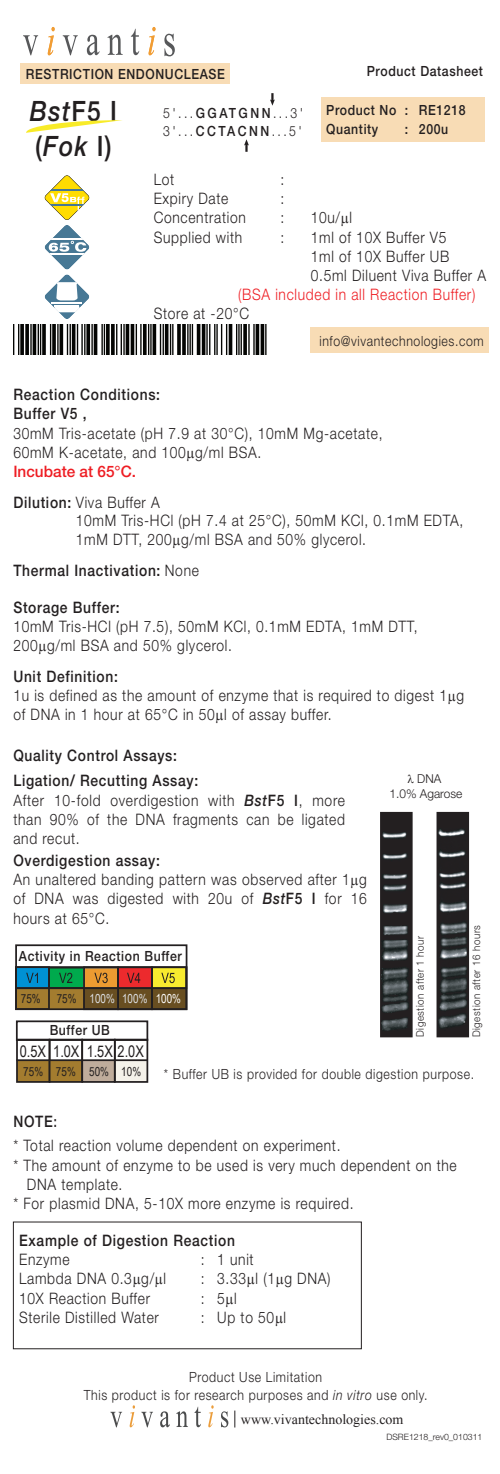
<style>
.page{position:relative;width:500px;height:1474px;background:#fff}
.page>*{position:absolute;margin:0;border:0;box-sizing:border-box;transform-origin:0 0}
.t1{font:italic 500 28.18px/35.2px "Helvetica Neue";color:#231f20;scale:.87 1}
.t2{font:16.1px "Arial Narrow";color:#231f20}
.t3{font:300 15.75px/19.2px "Helvetica Neue";letter-spacing:.05em;color:#231f20;scale:.87 1}
.t4{font:500 15.75px/19.2px "Helvetica Neue";letter-spacing:.05em;color:#231f20;scale:.87 1}
.t5{font:300 15.75px "Helvetica Neue";letter-spacing:.05em;color:#ee1d23;scale:.87 1}
.t6{font:500 15.75px "Helvetica Neue";color:#ee1d23}
.t7{font:300 14px/17.5px "Helvetica Neue";letter-spacing:.05em;color:#231f20;scale:.87 1}
.t8{font:500 14px/19.2px "Helvetica Neue";letter-spacing:.05em;color:#231f20;scale:.87 1}
.t9{font:14px "Times New Roman";color:#231f20}
.t10{font:12.42px "Arial Narrow";color:#231f20}
.t11{font:12.42px "Arial Narrow";color:#dee1e5}
.t12{font:300 12.25px/14.7px "Helvetica Neue";color:#231f20;text-align:center}
.t13{font:300 10.5px "Helvetica Neue";letter-spacing:.05em;color:#231f20;scale:.93 1}
.t14{font:300 8.75px "Helvetica Neue";color:#231f20}
.s1{font-style:normal}
.s2{font-weight:500}
.s3{font-weight:300}
.s4{font-weight:500;font-style:italic}
.s5{color:#231f20}
.s6{color:#fff}
.s7{font-family:"Arial Narrow";font-weight:700;font-size:15.4px}
.s8{font-style:italic}
</style>
<div class="page">
<div style="left:438px;top:812px;width:31px;height:224px;background:#231f20"></div>
<div style="left:380px;top:812px;width:32px;height:225px;border:2px solid #231f20"></div>
<div style="left:436px;top:812px;width:33px;height:225px;border:2px solid #231f20"></div>
<div style="left:381px;top:812px;width:30px;height:224px;background:#231f20"></div>
<img style="left:381px;top:832px;width:28px;height:199px">
<img style="left:438px;top:828px;width:28px;height:202px">
<div style="left:310px;top:327px;width:178px;height:26px;background:#f8dcb5"></div>
<div style="left:21px;top:63px;width:209px;height:20px;background:#f8dcb5"></div>
<svg style="left:23px;top:35px;width:15px;height:20px"></svg>
<svg style="left:63px;top:35px;width:15px;height:20px"></svg>
<svg style="left:87px;top:35px;width:12px;height:20px"></svg>
<svg style="left:107px;top:35px;width:16px;height:20px"></svg>
<svg style="left:131px;top:29px;width:8px;height:26px"></svg>
<svg style="left:164px;top:34px;width:11px;height:22px"></svg>
<svg style="left:48px;top:27px;width:7px;height:28px"></svg>
<svg style="left:149px;top:27px;width:6px;height:28px"></svg>
<svg style="left:26px;top:120px;width:96px;height:13px"></svg>
<svg style="left:244px;top:139px;width:5px;height:13px"></svg>
<svg style="left:270px;top:93px;width:5px;height:13px"></svg>
<div style="left:321px;top:98px;width:163px;height:44px;background:#f8dcb5"></div>
<div style="left:152px;top:967px;width:34px;height:20px;background:#f8eb2f"></div>
<div style="left:118px;top:967px;width:34px;height:21px;background:#ec2a2d"></div>
<div style="left:16px;top:967px;width:33px;height:20px;background:#0091d4"></div>
<div style="left:48px;top:966px;width:37px;height:23px;background:#00aa4d"></div>
<div style="left:83px;top:966px;width:36px;height:23px;background:#ec9b31"></div>
<div style="left:50px;top:988px;width:34px;height:20px;background:#a37c2f"></div>
<svg style="left:127px;top:972px;width:13px;height:11px"></svg>
<div style="left:152px;top:988px;width:34px;height:21px;background:#684e21"></div>
<div style="left:118px;top:988px;width:34px;height:21px;background:#684e21"></div>
<div style="left:83px;top:988px;width:34px;height:21px;background:#684e21"></div>
<div style="left:16px;top:988px;width:33px;height:21px;background:#a37c2f"></div>
<svg style="left:161px;top:972px;width:14px;height:11px"></svg>
<div style="left:15px;top:966px;width:172px;height:23px;border:2px solid #231f20"></div>
<hr style="left:15px;top:987px;width:171px;height:2px;background:#231f20">
<div style="left:15px;top:966px;width:35px;height:43px;border:2px solid #231f20"></div>
<div style="left:83px;top:966px;width:36px;height:44px;border:2px solid #231f20"></div>
<div style="left:117px;top:966px;width:36px;height:44px;border:2px solid #231f20"></div>
<div style="left:151px;top:966px;width:36px;height:44px;border:2px solid #231f20"></div>
<svg style="left:26px;top:972px;width:12px;height:11px"></svg>
<svg style="left:59px;top:972px;width:13px;height:11px"></svg>
<svg style="left:94px;top:972px;width:14px;height:11px"></svg>
<div style="left:15px;top:944px;width:172px;height:66px;border:2px solid #231f20"></div>
<div style="left:17px;top:1060px;width:33px;height:21px;background:#a37c2f"></div>
<div style="left:16px;top:1038px;width:34px;height:44px;border:2px solid #231f20"></div>
<div style="left:50px;top:1060px;width:32px;height:21px;background:#a37c2f"></div>
<div style="left:49px;top:1038px;width:34px;height:44px;border:2px solid #231f20"></div>
<div style="left:82px;top:1060px;width:33px;height:21px;background:#bfac9b"></div>
<div style="left:81px;top:1038px;width:35px;height:44px;border:2px solid #231f20"></div>
<div style="left:115px;top:1060px;width:32px;height:21px;background:#f5f2ea"></div>
<div style="left:114px;top:1038px;width:34px;height:44px;border:2px solid #231f20"></div>
<hr style="left:16px;top:1059px;width:132px;height:2px;background:#231f20">
<div style="left:16px;top:1020px;width:132px;height:20px;border:2px solid #231f20"></div>
<svg style="left:110px;top:1411px;width:12px;height:16px"></svg>
<svg style="left:130px;top:1405px;width:5px;height:22px"></svg>
<svg style="left:141px;top:1411px;width:12px;height:16px"></svg>
<svg style="left:160px;top:1411px;width:10px;height:16px"></svg>
<svg style="left:176px;top:1411px;width:11px;height:15px"></svg>
<svg style="left:194px;top:1406px;width:7px;height:21px"></svg>
<svg style="left:208px;top:1405px;width:6px;height:22px"></svg>
<svg style="left:221px;top:1411px;width:7px;height:16px"></svg>
<svg style="left:234px;top:1410px;width:1px;height:17px"></svg>
<svg style="left:44px;top:175px;width:46px;height:144px"></svg>
<img style="left:13px;top:324px;width:253px;height:30px">
<p class="t8" style="left:367px;top:61px;width:135px">Product Datasheet</p>
<p class="t8" style="left:26px;top:65px;width:230px">RESTRICTION ENDONUCLEASE</p>
<h1 class="t1" style="left:30px;top:93px;width:101px">Bst<span class="s1">F5 I (</span>Fok <span class="s1">I)</span></h1>
<p class="t8" style="left:326px;top:100px;width:162px">Product No : RE1218<br>Quantity</p>
<p class="t7" style="left:163px;top:104px;width:163px">5'...<span class="s2">GGATGNN</span>...3'<br>3'...<span class="s2">CCTACNN</span>...5'</p>
<p class="t8" style="left:405px;top:119px;width:51px">: 200u</p>
<p class="t3" style="left:154px;top:169px;width:25px">Lot</p>
<p class="t3" style="left:280px;top:169px;width:6px">:</p>
<p class="t3" style="left:154px;top:188px;width:87px">Expiry Date</p>
<p class="t3" style="left:280px;top:188px;width:6px">:</p>
<p class="t3" style="left:154px;top:208px;width:107px">Concentration</p>
<p class="t3" style="left:280px;top:208px;width:6px">:</p>
<p class="t3" style="left:311px;top:208px;width:49px">10u/ l</p>
<p class="t3" style="left:154px;top:227px;width:103px">Supplied with</p>
<p class="t3" style="left:280px;top:227px;width:6px">:</p>
<p class="t3" style="left:311px;top:227px;width:203px">1ml of 10X Buffer V5<br>1ml of 10X Buffer UB<br>0.5ml Diluent Viva Buffer A</p>
<p class="t5" style="left:238px;top:284px;width:274px">(BSA included in all Reaction Buffer)</p>
<p class="t3" style="left:154px;top:303px;width:111px">Store at -20°C</p>
<p class="t7" style="left:319px;top:332px;width:190px">info@vivantechnologies.com</p>
<p class="t4" style="left:13px;top:384px;width:170px">Reaction Conditions:<br>Buffer V5 ,</p>
<p class="t3" style="left:13px;top:423px;width:426px">30mM Tris-acetate (pH 7.9 at 30°C), 10mM Mg-acetate,<br>60mM K-acetate, and 100 g/ml BSA.</p>
<p class="t6" style="left:13px;top:462px;width:124px">Incubate at 65°C.</p>
<p class="t3" style="left:76px;top:492px;width:447px;text-indent:-62px"><span class="s2">Dilution:</span> Viva Buffer A<br>10mM Tris-HCl (pH 7.4 at 25°C), 50mM KCl, 0.1mM EDTA,<br>1mM DTT, 200 g/ml BSA and 50% glycerol.</p>
<p class="t4" style="left:13px;top:560px;width:215px">Thermal Inactivation: <span class="s3">None</span></p>
<p class="t4" style="left:13px;top:597px;width:123px">Storage Buffer:</p>
<p class="t3" style="left:13px;top:616px;width:466px">10mM Tris-HCl (pH 7.5), 50mM KCl, 0.1mM EDTA, 1mM DTT,<br>200 g/ml BSA and 50% glycerol.</p>
<p class="t4" style="left:13px;top:666px;width:122px">Unit Definition:</p>
<p class="t3" style="left:13px;top:685px;width:519px">1u is defined as the amount of enzyme that is required to digest 1 g of DNA in 1 hour at 65°C in 50 l of assay buffer.</p>
<p class="t4" style="left:13px;top:745px;width:189px">Quality Control Assays:</p>
<p class="t3" style="left:13px;top:770px;width:383px"><span class="s2">Ligation/ Recutting Assay:<br></span>After 10-fold overdigestion with <span class="s4">Bst</span><span class="s2">F5 I</span>, more than 90% of the DNA fragments can be ligated and recut.</p>
<p class="t4" style="left:13px;top:850px;width:170px">Overdigestion assay:</p>
<p class="t3" style="left:13px;top:869px;width:408px;text-align:justify">An unaltered banding pattern was observed after 1 g of DNA was digested with 20u of <span class="s4">Bst</span><span class="s2">F5 I</span> for 16 hours at 65°C.</p>
<p class="t8" style="left:19px;top:946px;width:189px">Activity in Reaction Buffer</p>
<p class="t10" style="left:21px;top:989px;width:21px">75%</p>
<p class="t11" style="left:57px;top:989px;width:126px"><span class="s5">75%</span> 100% 100% <span class="s6">100%</span></p>
<p class="t8" style="left:50px;top:1020px;width:71px">Buffer UB</p>
<p class="t12" style="left:389px;top:771px;width:74px">DNA<br>1.0% Agarose</p>
<p class="t13" style="left:413px;top:1036px;width:110px;rotate:-90deg">Digestion after 1 hour</p>
<p class="t13" style="left:470px;top:1037px;width:122px;rotate:-90deg">Digestion after 16 hours</p>
<p class="t2" style="left:20px;top:1039px;width:126px">0.5X 1.0X 1.5X 2.0X</p>
<p class="t10" style="left:23px;top:1062px;width:119px">75% 75% 50% 10%</p>
<p class="t7" style="left:164px;top:1065px;width:358px">* Buffer UB is provided for double digestion purpose.</p>
<p class="t3" style="left:13px;top:1108px;width:377px;line-height:24.3px"><span class="s2">NOTE</span><span class="s7">:<br></span>* Total reaction volume dependent on experiment.</p>
<p class="t3" style="left:13px;top:1154px;width:511px">* The amount of enzyme to be used is very much dependent on the</p>
<p class="t3" style="left:27px;top:1174px;width:111px">DNA template.</p>
<p class="t3" style="left:13px;top:1193px;width:392px">* For plasmid DNA, 5-10X more enzyme is required.</p>
<p class="t4" style="left:19px;top:1230px;width:249px">Example of Digestion Reaction</p>
<p class="t3" style="left:19px;top:1249px;width:60px">Enzyme</p>
<p class="t3" style="left:201px;top:1249px;width:62px">: 1 unit</p>
<p class="t3" style="left:19px;top:1268px;width:170px">Lambda DNA 0.3 g/ l</p>
<p class="t3" style="left:201px;top:1268px;width:151px">: 3.33 l (1 g DNA)</p>
<p class="t3" style="left:19px;top:1287px;width:152px">10X Reaction Buffer</p>
<p class="t3" style="left:201px;top:1287px;width:43px">: 5 l</p>
<p class="t3" style="left:19px;top:1307px;width:162px">Sterile Distilled Water</p>
<p class="t3" style="left:201px;top:1307px;width:100px">: Up to 50 l</p>
<p class="t7" style="left:84px;top:1368px;width:396px;text-align:center">Product Use Limitation<br>This product is for research purposes and <span class="s8">in vitro</span> use only.</p>
<p class="t9" style="left:241px;top:1409px;width:164px">www.vivantechnologies.com</p>
<p class="t14" style="left:386px;top:1431px;width:97px">DSRE1218_rev0_010311</p>
</div>
